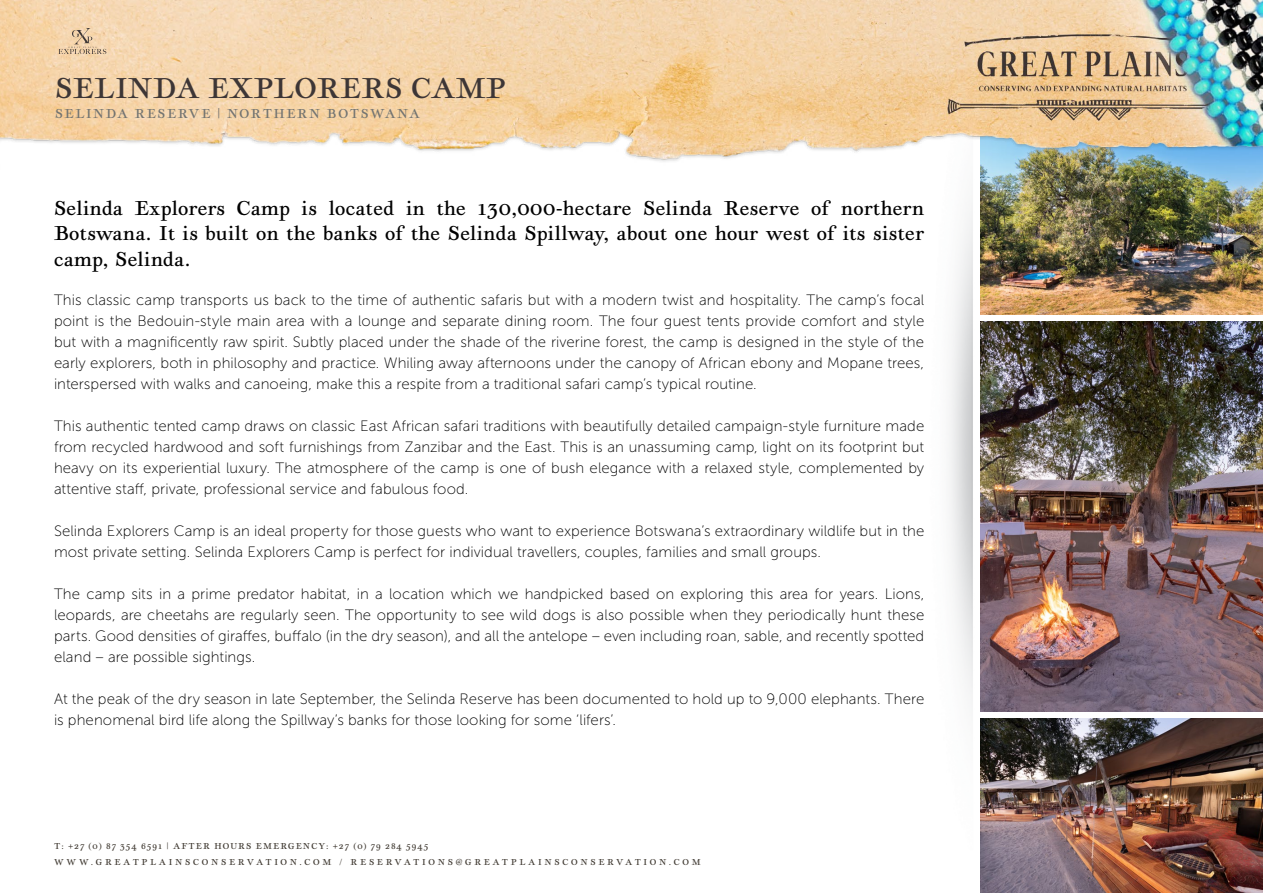
<style>
.page{position:relative;width:1263px;height:893px;background:#fff}
.page>*{position:absolute;margin:0;border:0;box-sizing:border-box;transform-origin:0 0}
.t1{font:30px "Geographica";letter-spacing:.02em;color:#3d3636}
.t2{font:21px/25.2px "Geographica";letter-spacing:.02em;color:#000;text-align:justify}
.t3{font:15px/21px "Museo Sans 100";letter-spacing:.005em;color:#000;text-align:justify}
.t4{font:13.5px "Geographica";letter-spacing:.12em;color:#737471}
.t5{font:9px/16.5px "Geographica";letter-spacing:.3em;color:#413b33}
</style>
<div class="page">
<img style="left:949px;top:203px;width:33px;height:502px">
<img style="left:980px;top:175px;width:283px;height:140px">
<img style="left:980px;top:718px;width:283px;height:175px">
<img style="left:980px;top:322px;width:283px;height:390px">
<img style="left:0;top:0;width:1263px;height:175px">
<svg style="left:59px;top:28px;width:47px;height:26px"></svg>
<h1 class="t1" style="left:55px;top:70px;width:452px">SELINDA EXPLORERS CAMP</h1>
<p class="t4" style="left:55px;top:105px;width:366px">SELINDA RESERVE | NORTHERN BOTSWANA</p>
<h2 class="t2" style="left:54px;top:195px;width:872px">Selinda Explorers Camp is located in the 130,000-hectare Selinda Reserve of northern Botswana. It is built on the banks of the Selinda Spillway, about one hour west of its sister camp, Selinda.</h2>
<p class="t3" style="left:54px;top:289px;width:872px">This classic camp transports us back to the time of authentic safaris but with a modern twist and hospitality. The camp’s focal point is the Bedouin-style main area with a lounge and separate dining room. The four guest tents provide comfort and style but with a magnificently raw spirit. Subtly placed under the shade of the riverine forest, the camp is designed in the style of the early explorers, both in philosophy and practice. Whiling away afternoons under the canopy of African ebony and Mopane trees, interspersed with walks and canoeing, make this a respite from a traditional safari camp’s typical routine.</p>
<p class="t3" style="left:54px;top:415px;width:872px">This authentic tented camp draws on classic East African safari traditions with beautifully detailed campaign-style furniture made from recycled hardwood and soft furnishings from Zanzibar and the East. This is an unassuming camp, light on its footprint but heavy on its experiential luxury. The atmosphere of the camp is one of bush elegance with a relaxed style, complemented by attentive staff, private, professional service and fabulous food.</p>
<p class="t3" style="left:54px;top:520px;width:872px">Selinda Explorers Camp is an ideal property for those guests who want to experience Botswana’s extraordinary wildlife but in the most private setting. Selinda Explorers Camp is perfect for individual travellers, couples, families and small groups.</p>
<p class="t3" style="left:54px;top:583px;width:872px">The camp sits in a prime predator habitat, in a location which we handpicked based on exploring this area for years. Lions, leopards, are cheetahs are regularly seen. The opportunity to see wild dogs is also possible when they periodically hunt these parts. Good densities of giraffes, buffalo (in the dry season), and all the antelope – even including roan, sable, and recently spotted eland – are possible sightings.</p>
<p class="t3" style="left:54px;top:688px;width:872px">At the peak of the dry season in late September, the Selinda Reserve has been documented to hold up to 9,000 elephants. There is phenomenal bird life along the Spillway’s banks for those looking for some ‘lifers’.</p>
<p class="t5" style="left:54px;top:837px;width:648px">T: +27 (0) 87 354 6591 | AFTER HOURS EMERGENCY: +27 (0) 79 284 5945<br>WWW.GREATPLAINSCONSERVATION.COM / RESERVATIONS@GREATPLAINSCONSERVATION.COM</p>
</div>
